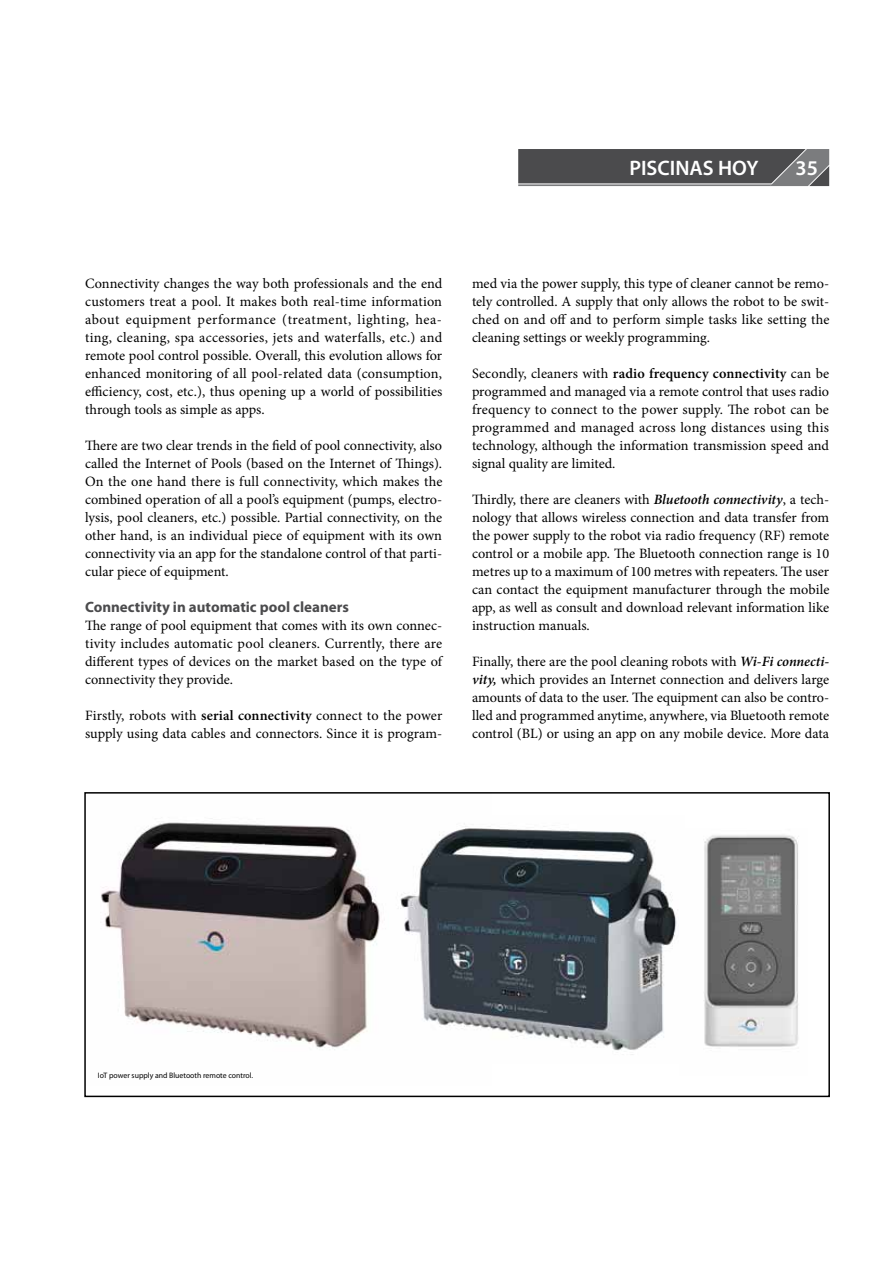
<style>
.page{position:relative;width:893px;height:1263px;background:#fff}
.page>*{position:absolute;margin:0;border:0;box-sizing:border-box;transform-origin:0 0}
.t1{font:600 21px "Myriad Pro";color:#fff}
.t2{font:700 15px "Myriad Pro";color:#4b4b4d}
.t3{font:14.25px/18px "Minion Pro";color:#000;text-align:justify}
.t4{font:7.8px "Myriad Pro";color:#000}
.s1{font-weight:600}
.s2{font-weight:600;font-style:italic}
</style>
<div class="page">
<svg style="left:518px;top:149px;width:311px;height:37px;background:#575759"></svg>
<img style="left:101px;top:818px;width:279px;height:232px">
<div style="left:84px;top:792px;width:746px;height:305px;border:2px solid #000"></div>
<img style="left:400px;top:823px;width:278px;height:232px">
<img style="left:703px;top:834px;width:95px;height:213px">
<h1 class="t1" style="left:629px;top:154px;width:131px">PISCINAS HOY</h1>
<h1 class="t1" style="left:796px;top:155px;width:24px">35</h1>
<p class="t3" style="left:85px;top:275px;width:359px">Connectivity changes the way both professionals and the end customers treat a pool. It makes both real-time information about equipment performance (treatment, lighting, hea&shy;ting, cleaning, spa accessories, jets and waterfalls, etc.) and remote pool control possible. Overall, this evolution allows for enhanced monitoring of all pool-related data (consumption, efficiency, cost, etc.), thus opening up a world of possibilities through tools as simple as apps.</p>
<p class="t3" style="left:85px;top:436px;width:359px">There are two clear trends in the field of pool connectivity, also called the Internet of Pools (based on the Internet of Things).<br>On the one hand there is full connectivity, which makes the combined operation of all a pool’s equipment (pumps, electro&shy;lysis, pool cleaners, etc.) possible. Partial connectivity, on the other hand, is an individual piece of equipment with its own connectivity via an app for the standalone control of that parti&shy;cular piece of equipment.</p>
<p class="t2" style="left:85px;top:597px;width:265px">Connectivity in automatic pool cleaners</p>
<p class="t3" style="left:85px;top:617px;width:359px">The range of pool equipment that comes with its own connec&shy;tivity includes automatic pool cleaners. Currently, there are different types of devices on the market based on the type of connectivity they provide.</p>
<p class="t3" style="left:85px;top:707px;width:359px">Firstly, robots with <span class="s1">serial connectivity</span> connect to the power supply using data cables and connectors. Since it is program-</p>
<p class="t3" style="left:472px;top:275px;width:359px">med via the power supply, this type of cleaner cannot be remo&shy;tely controlled. A supply that only allows the robot to be swit&shy;ched on and off and to perform simple tasks like setting the cleaning settings or weekly programming.</p>
<p class="t3" style="left:472px;top:364px;width:359px">Secondly, cleaners with <span class="s1">radio frequency connectivity</span> can be programmed and managed via a remote control that uses radio frequency to connect to the power supply. The robot can be programmed and managed across long distances using this technology, although the information transmission speed and signal quality are limited.</p>
<p class="t3" style="left:472px;top:490px;width:359px">Thirdly, there are cleaners with <span class="s2">Bluetooth connectivity</span>, a tech&shy;nology that allows wireless connection and data transfer from the power supply to the robot via radio frequency (RF) remote control or a mobile app. The Bluetooth connection range is 10 metres up to a maximum of 100 metres with repeaters. The user can contact the equipment manufacturer through the mobile app, as well as consult and download relevant information like instruction manuals.</p>
<p class="t3" style="left:472px;top:652px;width:359px">Finally, there are the pool cleaning robots with <span class="s2">Wi-Fi connecti&shy;vity,</span> which provides an Internet connection and delivers large amounts of data to the user. The equipment can also be contro&shy;lled and programmed anytime, anywhere, via Bluetooth remote control (BL) or using an app on any mobile device. More data</p>
<p class="t4" style="left:98px;top:1071px;width:157px">IoT power supply and Bluetooth remote control.</p>
</div>
